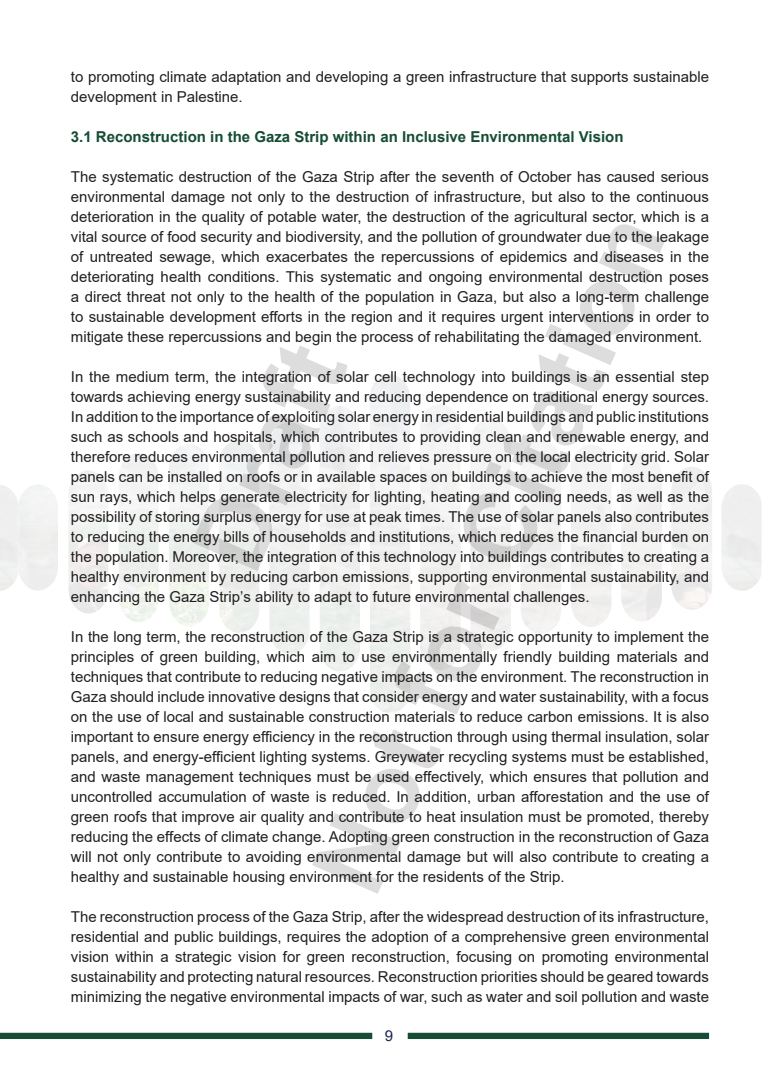
<style>
.page{position:relative;width:780px;height:1088px;background:#fff}
.page>*{position:absolute;margin:0;border:0;box-sizing:border-box;transform-origin:0 0}
.t1{font:700 100px "Arial";color:#231f20}
.t2{font:15px/20px "Arial";color:#231f20;text-align:justify}
.t3{font:700 15px "Arial";color:#154d33}
.t4{font:15px "Arial";color:#1c2250}
</style>
<div class="page">
<img style="left:68px;top:471px;width:40px;height:142px">
<div style="left:0;top:1033px;width:372px;height:6px;background:#164d34"></div>
<div style="left:407px;top:1033px;width:302px;height:6px;background:#164d34"></div>
<p class="t2" style="left:71px;top:66px;width:639px">to promoting climate adaptation and developing a green infrastructure that supports sustainable development in Palestine.</p>
<p class="t3" style="left:71px;top:126px;width:554px">3.1 Reconstruction in the Gaza Strip within an Inclusive Environmental Vision</p>
<p class="t2" style="left:71px;top:166px;width:639px">The systematic destruction of the Gaza Strip after the seventh of October has caused serious environmental damage not only to the destruction of infrastructure, but also to the continuous deterioration in the quality of potable water, the destruction of the agricultural sector, which is a vital source of food security and biodiversity, and the pollution of groundwater due to the leakage of untreated sewage, which exacerbates the repercussions of epidemics and diseases in the deteriorating health conditions. This systematic and ongoing environmental destruction poses a direct threat not only to the health of the population in Gaza, but also a long-term challenge to sustainable development efforts in the region and it requires urgent interventions in order to mitigate these repercussions and begin the process of rehabilitating the damaged environment.</p>
<p class="t2" style="left:71px;top:366px;width:639px">In the medium term, the integration of solar cell technology into buildings is an essential step towards achieving energy sustainability and reducing dependence on traditional energy sources.<br>In addition to the importance of exploiting solar energy in residential buildings and public institutions such as schools and hospitals, which contributes to providing clean and renewable energy, and therefore reduces environmental pollution and relieves pressure on the local electricity grid. Solar panels can be installed on roofs or in available spaces on buildings to achieve the most benefit of sun rays, which helps generate electricity for lighting, heating and cooling needs, as well as the possibility of storing surplus energy for use at peak times. The use of solar panels also contributes to reducing the energy bills of households and institutions, which reduces the financial burden on the population. Moreover, the integration of this technology into buildings contributes to creating a healthy environment by reducing carbon emissions, supporting environmental sustainability, and enhancing the Gaza Strip’s ability to adapt to future environmental challenges.</p>
<p class="t2" style="left:71px;top:626px;width:639px">In the long term, the reconstruction of the Gaza Strip is a strategic opportunity to implement the principles of green building, which aim to use environmentally friendly building materials and techniques that contribute to reducing negative impacts on the environment. The reconstruction in Gaza should include innovative designs that consider energy and water sustainability, with a focus on the use of local and sustainable construction materials to reduce carbon emissions. It is also important to ensure energy efficiency in the reconstruction through using thermal insulation, solar panels, and energy-efficient lighting systems. Greywater recycling systems must be established, and waste management techniques must be used effectively, which ensures that pollution and uncontrolled accumulation of waste is reduced. In addition, urban afforestation and the use of green roofs that improve air quality and contribute to heat insulation must be promoted, thereby reducing the effects of climate change. Adopting green construction in the reconstruction of Gaza will not only contribute to avoiding environmental damage but will also contribute to creating a healthy and sustainable housing environment for the residents of the Strip.</p>
<p class="t2" style="left:71px;top:906px;width:639px">The reconstruction process of the Gaza Strip, after the widespread destruction of its infrastructure, residential and public buildings, requires the adoption of a comprehensive green environmental vision within a strategic vision for green reconstruction, focusing on promoting environmental sustainability and protecting natural resources. Reconstruction priorities should be geared towards minimizing the negative environmental impacts of war, such as water and soil pollution and waste</p>
<h1 class="t1" style="left:276px;top:857px;width:729px;rotate:-66deg">Not for Citation</h1>
<h1 class="t1" style="left:157px;top:534px;width:235px;rotate:-66deg">Draft</h1>
<p class="t4" style="left:385px;top:1026px;width:10px">9</p>
</div>
